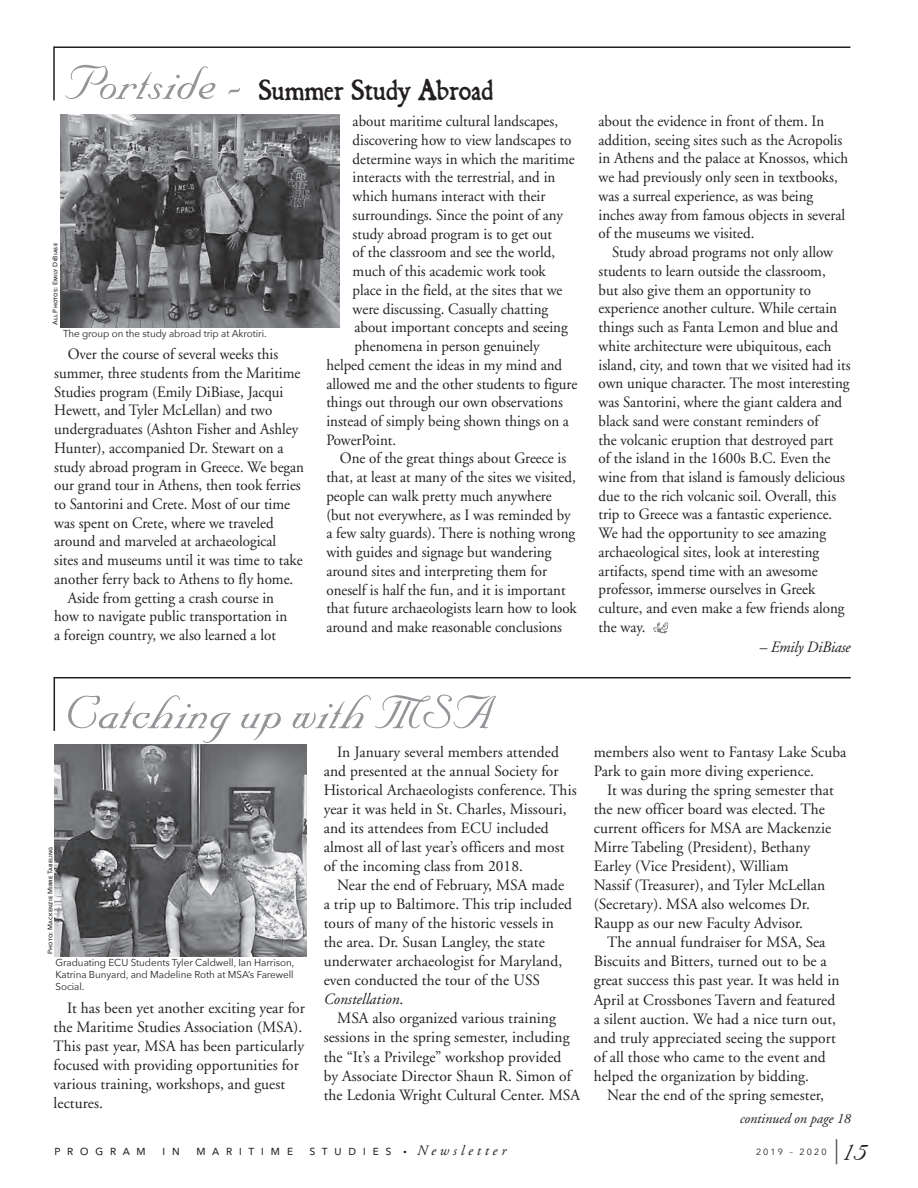
<style>
.page{position:relative;width:918px;height:1188px;background:#fff}
.page>*{position:absolute;margin:0;border:0;box-sizing:border-box;transform-origin:0 0}
.t1{font:55.5px "Nuptial Script";color:#939598}
.t2{font:37.5px "Nuptial Script";color:#231f20}
.t3{font:33px "Black Beard";letter-spacing:.01em;color:#231f20}
.t4{font:15.75px/18.8px "Adobe Garamond";color:#231f20;scale:.95 1}
.t5{font:15.75px/19px "Adobe Garamond";color:#231f20}
.t6{font:italic 15.75px "Adobe Garamond";letter-spacing:-.015em;color:#231f20}
.t7{font:italic 14.25px "Adobe Garamond";letter-spacing:-.005em;color:#231f20}
.t8{font:13.5px "Avenir Next";letter-spacing:.47em;color:#231f20}
.t9{font:10.05px/12px "Avenir Next";letter-spacing:-.005em;color:#231f20;text-align:justify}
.t10{font:9px "Avenir Next";letter-spacing:.23em;color:#231f20}
.t11{font:500 6.6px "Avenir Next";letter-spacing:.02em;color:#231f20}
.s1{font-family:"Nuptial Script";font-size:55.5px;color:#939598}
.s2{font-style:normal}
.s3{font-style:italic}
.s4{font-family:"Adobe Garamond";font-style:italic;font-size:9px}
.s5{font-family:"Adobe Garamond";font-style:italic;font-size:14.25px}
</style>
<div class="page">
<svg style="left:836px;top:1139px;width:1px;height:25px"></svg>
<svg style="left:653px;top:622px;width:15px;height:12px"></svg>
<img style="left:60px;top:115px;width:279px;height:212px">
<hr style="left:54px;top:46px;width:796px;height:2px;background:#231f20">
<hr style="left:53px;top:46px;width:2px;height:54px;background:#231f20">
<img style="left:55px;top:745px;width:252px;height:212px">
<hr style="left:54px;top:677px;width:797px;height:1px;background:#231f20">
<hr style="left:54px;top:677px;width:1px;height:54px;background:#231f20">
<h3 class="t3" style="left:63px;top:71px;width:432px"><span class="s1">Portside -</span> Summer Study Abroad</h3>
<p class="t11" style="left:49px;top:325px;width:83px;rotate:-90deg">All Photos: Emily DiBiase</p>
<p class="t9" style="left:63px;top:327px;width:205px">The group on the study abroad trip at Akrotiri.</p>
<p class="t4" style="left:68px;top:345px;width:223px">Over the course of several weeks this</p>
<p class="t4" style="left:54px;top:364px;width:261px">summer, three students from the Maritime</p>
<p class="t4" style="left:54px;top:383px;width:243px">Studies program (Emily DiBiase, Jacqui</p>
<p class="t4" style="left:54px;top:401px;width:231px">Hewett, and Tyler McLellan) and two</p>
<p class="t4" style="left:54px;top:420px;width:258px">undergraduates (Ashton Fisher and Ashley</p>
<p class="t4" style="left:54px;top:439px;width:243px">Hunter), accompanied Dr. Stewart on a</p>
<p class="t4" style="left:54px;top:458px;width:265px">study abroad program in Greece. We began</p>
<p class="t4" style="left:54px;top:476px;width:261px">our grand tour in Athens, then took ferries</p>
<p class="t4" style="left:54px;top:495px;width:250px">to Santorini and Crete. Most of our time</p>
<p class="t4" style="left:54px;top:514px;width:233px">was spent on Crete, where we traveled</p>
<p class="t4" style="left:54px;top:533px;width:235px">around and marveled at archaeological</p>
<p class="t4" style="left:54px;top:551px;width:263px">sites and museums until it was time to take</p>
<p class="t4" style="left:54px;top:570px;width:253px">another ferry back to Athens to fly home.</p>
<p class="t4" style="left:68px;top:589px;width:219px">Aside from getting a crash course in</p>
<p class="t4" style="left:54px;top:608px;width:247px">how to navigate public transportation in</p>
<p class="t4" style="left:54px;top:626px;width:235px">a foreign country, we also learned a lot</p>
<p class="t4" style="left:353px;top:112px;width:218px">about maritime cultural landscapes,</p>
<p class="t4" style="left:353px;top:131px;width:232px">discovering how to view landscapes to</p>
<p class="t4" style="left:353px;top:150px;width:235px">determine ways in which the maritime</p>
<p class="t4" style="left:353px;top:168px;width:215px">interacts with the terrestrial, and in</p>
<p class="t4" style="left:353px;top:187px;width:204px">which humans interact with their</p>
<p class="t4" style="left:353px;top:206px;width:223px">surroundings. Since the point of any</p>
<p class="t4" style="left:353px;top:225px;width:211px">study abroad program is to get out</p>
<p class="t4" style="left:353px;top:243px;width:215px">of the classroom and see the world,</p>
<p class="t4" style="left:353px;top:262px;width:205px">much of this academic work took</p>
<p class="t4" style="left:353px;top:281px;width:222px">place in the field, at the sites that we</p>
<p class="t4" style="left:353px;top:300px;width:207px">were discussing. Casually chatting</p>
<p class="t4" style="left:355px;top:318px;width:226px">about important concepts and seeing</p>
<p class="t4" style="left:355px;top:337px;width:197px">phenomena in person genuinely</p>
<p class="t4" style="left:326px;top:356px;width:250px">helped cement the ideas in my mind and</p>
<p class="t4" style="left:326px;top:375px;width:266px">allowed me and the other students to figure</p>
<p class="t4" style="left:326px;top:393px;width:250px">things out through our own observations</p>
<p class="t4" style="left:326px;top:412px;width:257px">instead of simply being shown things on a</p>
<p class="t4" style="left:326px;top:431px;width:75px">PowerPoint.</p>
<p class="t4" style="left:340px;top:450px;width:240px">One of the great things about Greece is</p>
<p class="t4" style="left:326px;top:468px;width:264px">that, at least at many of the sites we visited,</p>
<p class="t4" style="left:326px;top:487px;width:239px">people can walk pretty much anywhere</p>
<p class="t4" style="left:326px;top:506px;width:259px">(but not everywhere, as I was reminded by</p>
<p class="t4" style="left:326px;top:524px;width:264px">a few salty guards). There is nothing wrong</p>
<p class="t4" style="left:326px;top:543px;width:238px">with guides and signage but wandering</p>
<p class="t4" style="left:326px;top:562px;width:234px">around sites and interpreting them for</p>
<p class="t4" style="left:326px;top:581px;width:253px">oneself is half the fun, and it is important</p>
<p class="t4" style="left:326px;top:599px;width:265px">that future archaeologists learn how to look</p>
<p class="t4" style="left:326px;top:618px;width:250px">around and make reasonable conclusions</p>
<p class="t4" style="left:599px;top:112px;width:264px">about the evidence in front of them. In addition, seeing sites such as the Acropolis in Athens and the palace at Knossos, which we had previously only seen in textbooks, was a surreal experience, as was being inches away from famous objects in several of the museums we visited.</p>
<p class="t4" style="left:599px;top:243px;width:267px;text-indent:13px">Study abroad programs not only allow students to learn outside the classroom,<br>but also give them an opportunity to experience another culture. While certain things such as Fanta Lemon and blue and white architecture were ubiquitous, each island, city, and town that we visited had its own unique character. The most interesting was Santorini, where the giant caldera and black sand were constant reminders of<br>the volcanic eruption that destroyed part<br>of the island in the 1600s B.C. Even the wine from that island is famously delicious due to the rich volcanic soil. Overall, this trip to Greece was a fantastic experience.<br>We had the opportunity to see amazing archaeological sites, look at interesting artifacts, spend time with an awesome professor, immerse ourselves in Greek culture, and even make a few friends along the way.</p>
<p class="t6" style="left:760px;top:639px;width:92px"><span class="s2">–</span> Emily DiBiase</p>
<h1 class="t1" style="left:65px;top:682px;width:430px">Catching up with MSA</h1>
<p class="t11" style="left:44px;top:954px;width:109px;rotate:-90deg">Photo: Mackenzie Mirre Tabeling</p>
<p class="t9" style="left:56px;top:956px;width:240px">Graduating ECU Students Tyler Caldwell, Ian Harrison, Katrina Bunyard, and Madeline Roth at MSA’s Farewell Social.</p>
<p class="t5" style="left:54px;top:999px;width:253px;text-indent:14px">It has been yet another exciting year for the Maritime Studies Association (MSA).<br>This past year, MSA has been particularly focused with providing opportunities for various training, workshops, and guest lectures.</p>
<p class="t5" style="left:324px;top:743px;width:255px;text-indent:14px">In January several members attended and presented at the annual Society for Historical Archaeologists conference. This year it was held in St. Charles, Missouri, and its attendees from ECU included almost all of last year’s officers and most of the incoming class from 2018.</p>
<p class="t5" style="left:324px;top:876px;width:250px;text-indent:14px">Near the end of February, MSA made a trip up to Baltimore. This trip included tours of many of the historic vessels in the area. Dr. Susan Langley, the state underwater archaeologist for Maryland, even conducted the tour of the USS <span class="s3">Constellation</span>.</p>
<p class="t5" style="left:324px;top:1009px;width:258px;text-indent:14px">MSA also organized various training sessions in the spring semester, including the “It’s a Privilege” workshop provided<br>by Associate Director Shaun R. Simon of the Ledonia Wright Cultural Center. MSA</p>
<p class="t5" style="left:594px;top:743px;width:254px">members also went to Fantasy Lake Scuba<br>Park to gain more diving experience.</p>
<p class="t5" style="left:594px;top:781px;width:242px;text-indent:14px">It was during the spring semester that the new officer board was elected. The current officers for MSA are Mackenzie Mirre Tabeling (President), Bethany Earley (Vice President), William<br>Nassif (Treasurer), and Tyler McLellan (Secretary). MSA also welcomes Dr.<br>Raupp as our new Faculty Advisor.</p>
<p class="t5" style="left:594px;top:933px;width:247px;text-indent:14px">The annual fundraiser for MSA, Sea Biscuits and Bitters, turned out to be a great success this past year. It was held in April at Crossbones Tavern and featured a silent auction. We had a nice turn out, and truly appreciated seeing the support of all those who came to the event and helped the organization by bidding.</p>
<p class="t5" style="left:607px;top:1086px;width:218px">Near the end of the spring semester,</p>
<p class="t7" style="left:740px;top:1111px;width:113px">continued on page 18</p>
<p class="t8" style="left:54px;top:1139px;width:454px">program in maritime studies <span class="s4">•</span> <span class="s5">Newsletter</span></p>
<p class="t10" style="left:756px;top:1145px;width:72px">2019 – 2020</p>
<h2 class="t2" style="left:843px;top:1128px;width:26px">15</h2>
</div>
